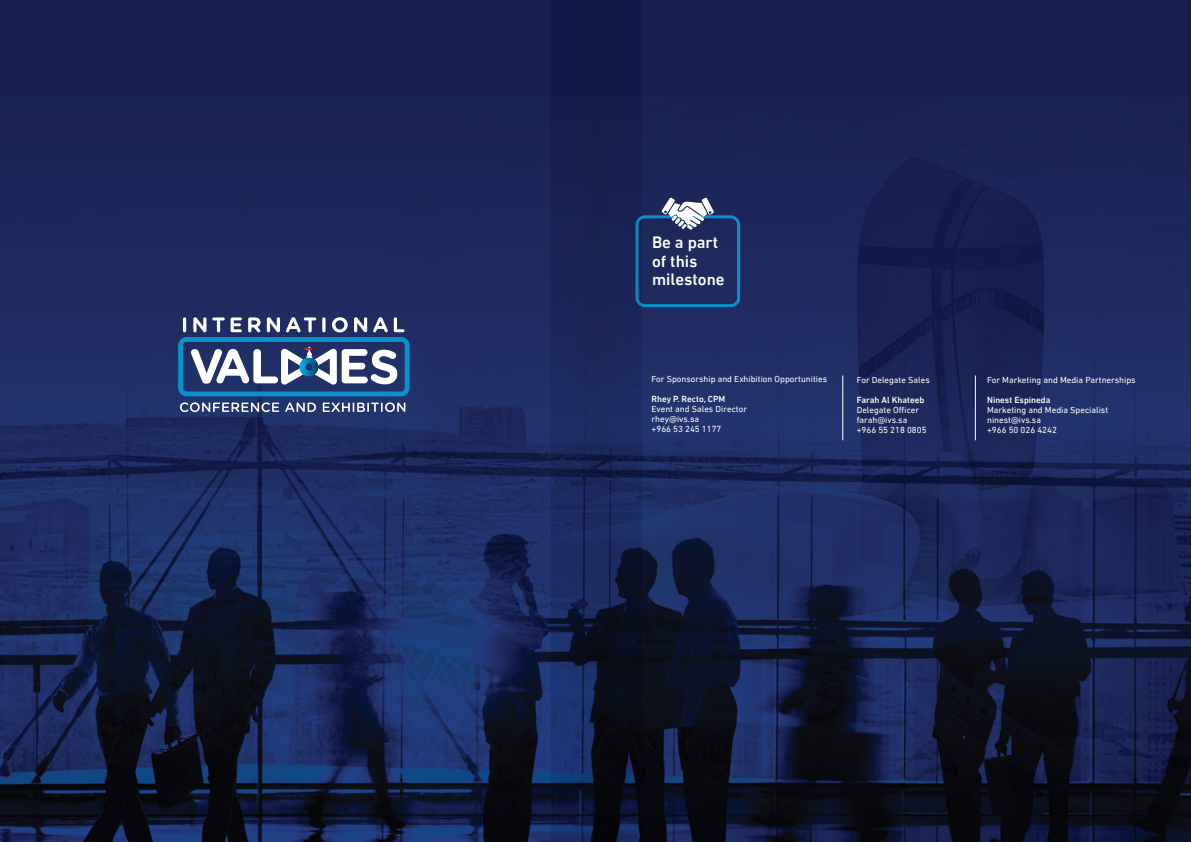
<style>
.page{position:relative;width:1191px;height:842px;background:#fff}
.page>*{position:absolute;margin:0;border:0;box-sizing:border-box;transform-origin:0 0}
.t1{font:500 16.8px/18.7px "DIN Next LT Arabic";color:#fff}
.t2{font:9px/10px "DIN Next LT Arabic";color:#fff}
.t3{font:500 9px "DIN Next LT Arabic";color:#fff}
</style>
<div class="page">
<img style="left:0;top:0;width:1191px;height:842px">
<svg style="left:180px;top:402px;width:99px;height:10px"></svg>
<svg style="left:285px;top:402px;width:31px;height:10px"></svg>
<svg style="left:323px;top:402px;width:82px;height:10px"></svg>
<svg style="left:178px;top:317px;width:231px;height:79px"></svg>
<hr style="left:842px;top:375px;width:1px;height:65px;background:#fff">
<hr style="left:975px;top:375px;width:1px;height:65px;background:#fff">
<div style="left:635px;top:215px;width:105px;height:92px;border:3px solid #0892cd;border-radius:8px"></div>
<svg style="left:661px;top:197px;width:53px;height:33px"></svg>
<svg style="left:598px;top:0;width:43px;height:842px;background:#131d42"></svg>
<svg style="left:552px;top:0;width:46px;height:842px;background:#172452"></svg>
<h1 class="t1" style="left:652px;top:233px;width:74px">Be a part of this milestone</h1>
<p class="t2" style="left:651px;top:374px;width:177px">For Sponsorship and Exhibition Opportunities</p>
<p class="t3" style="left:651px;top:393px;width:75px">Rhey P. Recto, CPM</p>
<p class="t2" style="left:651px;top:404px;width:97px">Event and Sales Director rhey@ivs.sa<br>+966 53 245 1177</p>
<p class="t2" style="left:856px;top:375px;width:74px">For Delegate Sales</p>
<p class="t3" style="left:856px;top:395px;width:69px">Farah Al Khateeb</p>
<p class="t2" style="left:856px;top:405px;width:71px">Delegate Officer farah@ivs.sa +966 55 218 0805</p>
<p class="t2" style="left:987px;top:375px;width:150px">For Marketing and Media Partnerships</p>
<p class="t3" style="left:987px;top:395px;width:65px">Ninest Espineda</p>
<p class="t2" style="left:987px;top:405px;width:123px">Marketing and Media Specialist ninest@ivs.sa<br>+966 50 026 4242</p>
</div>
